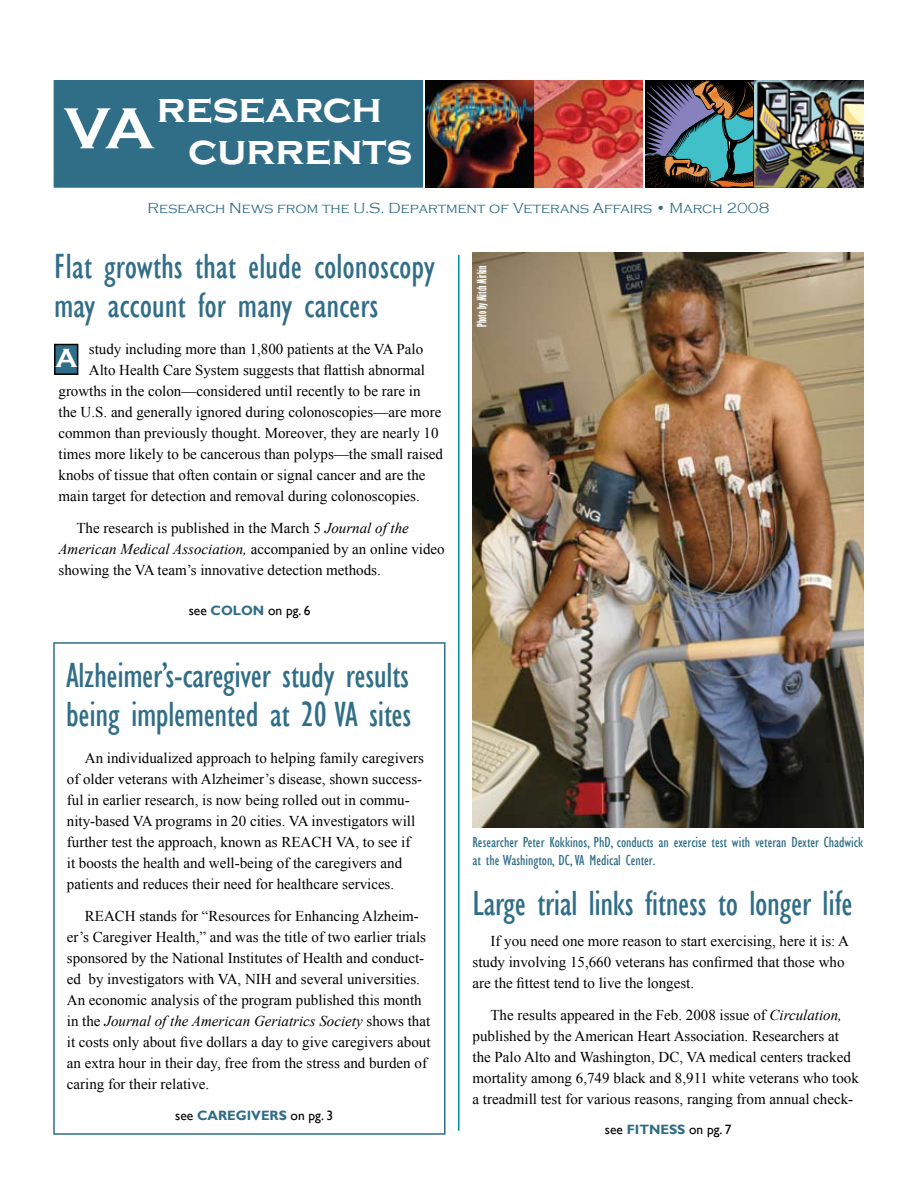
<style>
.page{position:relative;width:918px;height:1188px;background:#fff}
.page>*{position:absolute;margin:0;border:0;box-sizing:border-box;transform-origin:0 0}
.t1{font:700 42px/42px "Copperplate Gothic";color:#fff}
.t2{font:condensed 36px/39px "Gill Sans";letter-spacing:-.01em;color:#306d87}
.t3{font:700 27px "Copperplate Gothic";color:#fff}
.t4{font:15px/21px "Times New Roman";color:#000}
.t5{font:condensed 15px/18px "Gill Sans";color:#306d87}
.t6{font:300 15px "Copperplate Gothic";color:#306d87}
.t7{font:13.5px "Gill Sans";color:#000}
.t8{font:700 13.5px "Gill Sans";color:#306d87}
.t9{font:700 extra-condensed 12px "Gill Sans";color:#fff}
.s1{font-style:italic}
.s2{font-weight:700;color:#306d87}
.s3{font-weight:400;color:#000}
</style>
<div class="page">
<div style="left:54px;top:81px;width:368px;height:106px;background:#306d87"></div>
<div style="left:54px;top:80px;width:369px;height:108px;border:2px solid #306d87"></div>
<img style="left:755px;top:80px;width:109px;height:107px">
<svg style="left:645px;top:80px;width:108px;height:108px;background:#425a5e"></svg>
<img style="left:535px;top:80px;width:108px;height:107px">
<img style="left:425px;top:80px;width:108px;height:107px">
<div style="left:55px;top:345px;width:23px;height:29px;background:#306d87"></div>
<div style="left:54px;top:344px;width:24px;height:31px;border:2px solid #000"></div>
<img style="left:472px;top:253px;width:392px;height:575px">
<hr style="left:458px;top:255px;width:2px;height:876px;background:#00929f">
<div style="left:53px;top:642px;width:393px;height:493px;border:2px solid #306d87"></div>
<h1 class="t1" style="left:64px;top:87px;width:350px;text-indent:93px">research<br><sup>VA</sup> currents</h1>
<p class="t6" style="left:148px;top:200px;width:623px">Research News from the U.S. Department of Veterans Affairs • March 2008</p>
<h2 class="t2" style="left:54px;top:246px;width:382px">Flat growths that elude colonoscopy may account for many cancers</h2>
<p class="t4" style="left:89px;top:338px;width:336px">study including more than 1,800 patients at the VA Palo</p>
<p class="t4" style="left:89px;top:359px;width:338px">Alto Health Care System suggests that flattish abnormal</p>
<p class="t4" style="left:58px;top:380px;width:364px">growths in the colon—considered until recently to be rare in</p>
<p class="t4" style="left:58px;top:401px;width:384px">the U.S. and generally ignored during colonoscopies—are more</p>
<p class="t4" style="left:58px;top:422px;width:382px">common than previously thought. Moreover, they are nearly 10</p>
<p class="t4" style="left:58px;top:443px;width:386px">times more likely to be cancerous than polyps—the small raised</p>
<p class="t4" style="left:58px;top:464px;width:369px">knobs of tissue that often contain or signal cancer and are the</p>
<p class="t4" style="left:58px;top:485px;width:363px">main target for detection and removal during colonoscopies.</p>
<p class="t4" style="left:58px;top:517px;width:388px;text-indent:18px">The research is published in the March 5 <span class="s1">Journal of the<br>American Medical Association,</span> accompanied by an online video showing the VA team’s innovative detection methods.</p>
<p class="t7" style="left:189px;top:603px;width:123px">see <span class="s2">COLON</span> on pg. 6</p>
<h3 class="t3" style="left:55px;top:343px;width:23px">A</h3>
<h2 class="t2" style="left:66px;top:655px;width:347px">Alzheimer’s-caregiver study results being implemented at 20 VA sites</h2>
<p class="t4" style="left:67px;top:747px;width:359px;text-indent:18px">An individualized approach to helping family caregivers of older veterans with Alzheimer’s disease, shown success&shy;ful in earlier research, is now being rolled out in commu&shy;nity-based VA programs in 20 cities. VA investigators will further test the approach, known as REACH VA, to see if<br>it boosts the health and well-being of the caregivers and patients and reduces their need for healthcare services.</p>
<p class="t4" style="left:67px;top:905px;width:365px;text-indent:18px">REACH stands for “Resources for Enhancing Alzheim&shy;er’s Caregiver Health,” and was the title of two earlier trials sponsored by the National Institutes of Health and conduct&shy;ed by investigators with VA, NIH and several universities.<br>An economic analysis of the program published this month in the <span class="s1">Journal of the American Geriatrics Society</span> shows that it costs only about five dollars a day to give caregivers about an extra hour in their day, free from the stress and burden of caring for their relative.</p>
<p class="t8" style="left:175px;top:1108px;width:159px"><span class="s3">see</span> CAREGIVERS <span class="s3">on pg. 3</span></p>
<p class="t9" style="left:475px;top:327px;width:62px;rotate:-90deg">Photo by Mitch Mirkin</p>
<p class="t5" style="left:472px;top:833px;width:392px">Researcher Peter Kokkinos, PhD, conducts an exercise test with veteran Dexter Chadwick at the Washington, DC, VA Medical Center.</p>
<h2 class="t2" style="left:472px;top:884px;width:382px">Large trial links fitness to longer life</h2>
<p class="t4" style="left:472px;top:930px;width:378px;text-indent:18px">If you need one more reason to start exercising, here it is: A study involving 15,660 veterans has confirmed that those who are the fittest tend to live the longest.</p>
<p class="t4" style="left:472px;top:1004px;width:388px;text-indent:18px">The results appeared in the Feb. 2008 issue of <span class="s1">Circulation, </span>published by the American Heart Association. Researchers at the Palo Alto and Washington, DC, VA medical centers tracked mortality among 6,749 black and 8,911 white veterans who took a treadmill test for various reasons, ranging from annual check-</p>
<p class="t7" style="left:605px;top:1122px;width:128px">see <span class="s2">FITNESS</span> on pg. 7</p>
</div>
